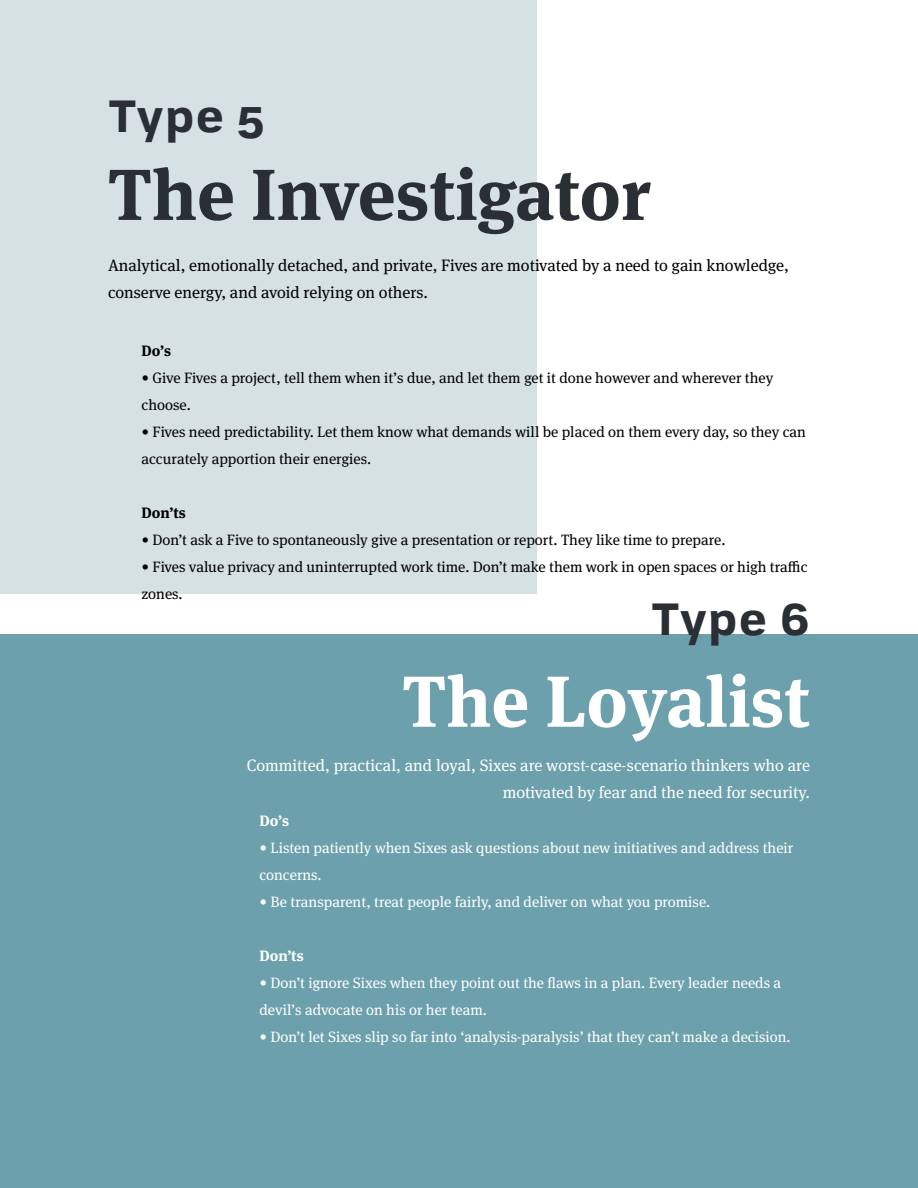
<style>
.page{position:relative;width:918px;height:1188px;background:#fff}
.page>*{position:absolute;margin:0;border:0;box-sizing:border-box;transform-origin:0 0}
.t1{font:700 72px "Meta Serif Pro";color:#2a2f35}
.t2{font:700 72px "Meta Serif Pro";color:#fff}
.t3{font:700 43.8px "Tofino Pro Personal Text";color:#2a2f35}
.t4{font:16.5px/27px "Meta Serif Pro";color:#000}
.t5{font:16.5px/27px "Meta Serif Pro";color:#fff;text-align:right}
.t6{font:15px/27px "Meta Serif Pro";color:#000}
.t7{font:15px/27px "Meta Serif Pro";color:#fff}
.t8{font:700 15px "Meta Serif Pro";color:#000}
.t9{font:700 15px "Meta Serif Pro";color:#fff}
</style>
<div class="page">
<div style="left:0;top:0;width:537px;height:594px;background:#d6e1e3"></div>
<div style="left:0;top:634px;width:918px;height:554px;background:#6ca0ad"></div>
<h2 class="t3" style="left:108px;top:80px;width:158px">Type 5</h2>
<h1 class="t1" style="left:108px;top:137px;width:544px">The Investigator</h1>
<p class="t4" style="left:108px;top:251px;width:682px">Analytical, emotionally detached, and private, Fives are motivated by a need to gain knowledge, conserve energy, and avoid relying on others.</p>
<p class="t8" style="left:141px;top:339px;width:31px">Do’s</p>
<p class="t6" style="left:141px;top:363px;width:633px">• Give Fives a project, tell them when it’s due, and let them get it done however and wherever they choose.</p>
<p class="t6" style="left:141px;top:417px;width:666px">• Fives need predictability. Let them know what demands will be placed on them every day, so they can accurately apportion their energies.</p>
<p class="t8" style="left:141px;top:501px;width:46px">Don’ts</p>
<p class="t6" style="left:141px;top:525px;width:585px">• Don’t ask a Five to spontaneously give a presentation or report. They like time to prepare.</p>
<p class="t6" style="left:141px;top:552px;width:668px">• Fives value privacy and uninterrupted work time. Don’t make them work in open spaces or high traffic zones.</p>
<h2 class="t3" style="left:651px;top:583px;width:160px">Type 6</h2>
<h1 class="t2" style="left:402px;top:644px;width:409px">The Loyalist</h1>
<p class="t5" style="left:247px;top:751px;width:565px">Committed, practical, and loyal, Sixes are worst-case-scenario thinkers who are motivated by fear and the need for security.</p>
<p class="t9" style="left:259px;top:809px;width:31px">Do’s</p>
<p class="t7" style="left:259px;top:833px;width:535px">• Listen patiently when Sixes ask questions about new initiatives and address their concerns.</p>
<p class="t7" style="left:259px;top:887px;width:452px">• Be transparent, treat people fairly, and deliver on what you promise.</p>
<p class="t9" style="left:259px;top:944px;width:46px">Don’ts</p>
<p class="t7" style="left:259px;top:968px;width:523px">• Don’t ignore Sixes when they point out the flaws in a plan. Every leader needs a devil’s advocate on his or her team.</p>
<p class="t7" style="left:259px;top:1022px;width:533px">• Don’t let Sixes slip so far into ‘analysis-paralysis’ that they can’t make a decision.</p>
</div>
